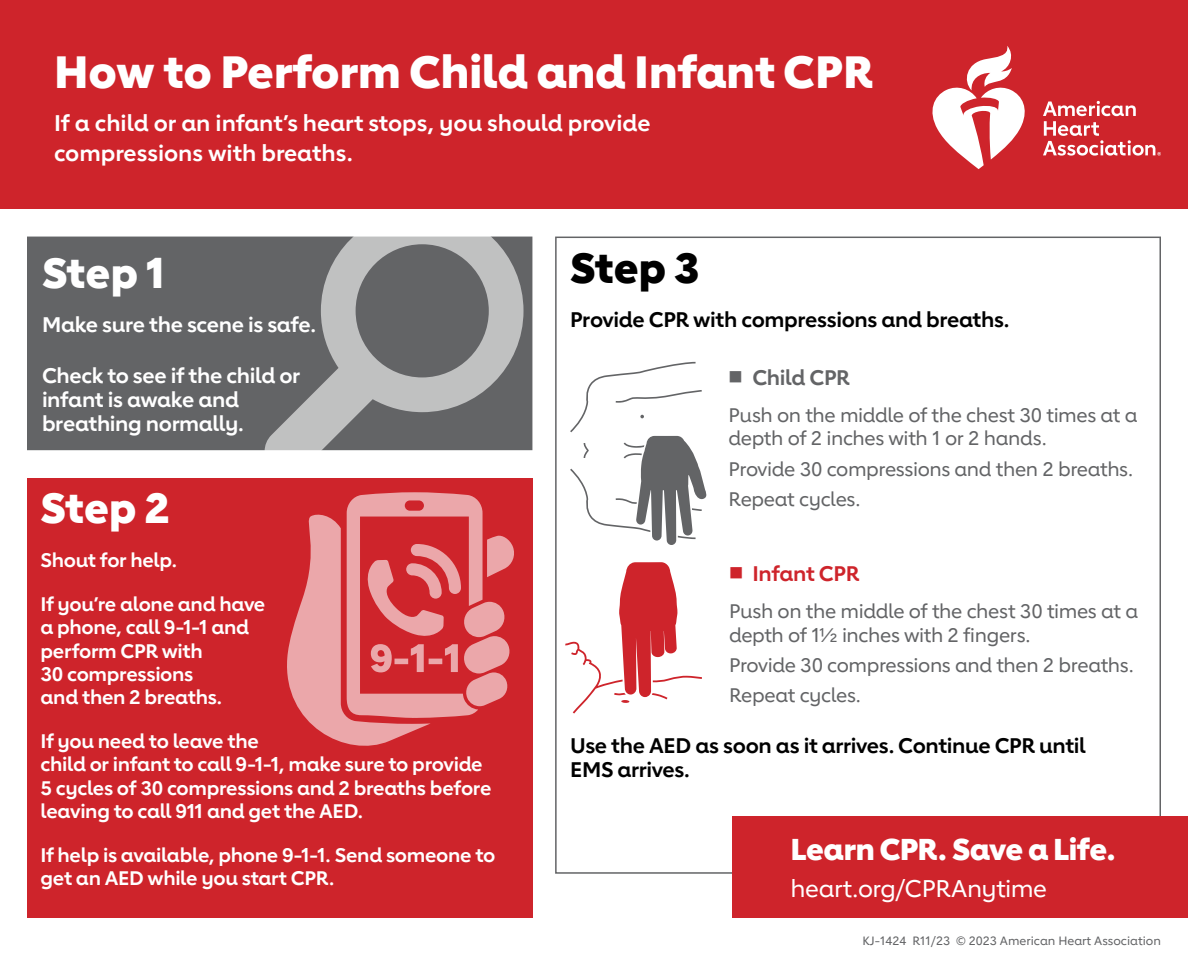
<style>
.page{position:relative;width:1188px;height:972px;background:#fff}
.page>*{position:absolute;margin:0;border:0;box-sizing:border-box;transform-origin:0 0}
.Title__H1{font:800 45px "Lub Dub";color:#fff}
.Steps__H2{font:800 42px "Lub Dub";color:#fff}
.Steps__H2-2{font:800 42px "Lub Dub";color:#000}
.CTA_Text__P{font:800 30px "Lub Dub";letter-spacing:-.015em;color:#fff}
.CTA_URL__P{font:500 24px "Lub Dub";letter-spacing:-.02em;color:#fff}
.Subhead__P{font:700 22.5px/30px "Lub Dub";color:#fff}
.Large_Text__P{font:700 21px/24px "Lub Dub";letter-spacing:-.02em;color:#000}
.Large_Text__P-2{font:700 21px/24px "Lub Dub";letter-spacing:-.015em;color:#fff}
.Bulleted_Head__Red__P{font:700 21px "Lub Dub";letter-spacing:-.02em;color:#ce242b}
.Bulleted_Head__Grey__P{font:700 21px "Lub Dub";letter-spacing:-.025em;color:#636466}
.Large_Text__P-3{font:700 19.5px/23.4px "Lub Dub";letter-spacing:-.015em;color:#fff}
.Text__P{font:500 19.5px/23.4px "Lub Dub";letter-spacing:-.02em;color:#636466}
.t1{font:500 12px "Lub Dub";color:#636466}
.s1{font-family:"Aktiv Grotesk";font-size:24px}
</style>
<div class="page">
<div style="left:0;top:0;width:1188px;height:209px;background:#ce242b"></div>
<svg style="left:1043px;top:101px;width:118px;height:55px"></svg>
<svg style="left:932px;top:46px;width:93px;height:123px"></svg>
<div style="left:28px;top:237px;width:504px;height:212px;background:#636466"></div>
<div style="left:27px;top:237px;width:505px;height:213px;border:2px solid #636466"></div>
<div style="left:27px;top:478px;width:505px;height:440px;background:#ce242b"></div>
<svg style="left:265px;top:237px;width:259px;height:213px"></svg>
<svg style="left:287px;top:492px;width:227px;height:254px"></svg>
<svg style="left:570px;top:362px;width:137px;height:183px"></svg>
<svg style="left:565px;top:562px;width:137px;height:152px"></svg>
<div style="left:732px;top:816px;width:456px;height:102px;background:#ce242b"></div>
<h1 class="Title__H1" style="left:54px;top:44px;width:821px">How to Perform Child and Infant CPR</h1>
<p class="Subhead__P" style="left:54px;top:108px;width:598px">If a child or an infant’s heart stops, you should provide compressions with breaths.</p>
<h2 class="Steps__H2" style="left:42px;top:247px;width:124px">Step 1</h2>
<p class="Large_Text__P-2" style="left:42px;top:312px;width:276px">Make sure the scene is safe.</p>
<p class="Large_Text__P-2" style="left:42px;top:363px;width:260px">Check to see if the child or infant is awake and breathing normally.</p>
<h2 class="Steps__H2" style="left:40px;top:483px;width:131px">Step 2</h2>
<p class="Large_Text__P-3" style="left:40px;top:548px;width:138px">Shout for help.</p>
<p class="Large_Text__P-3" style="left:40px;top:592px;width:226px">If you’re alone and have a phone, call 9-1-1 and perform CPR with<br>30 compressions<br>and then 2 breaths.</p>
<p class="Large_Text__P-3" style="left:40px;top:729px;width:453px">If you need to leave the<br>child or infant to call 9-1-1, make sure to provide 5 cycles of 30 compressions and 2 breaths before leaving to call 911 and get the AED.</p>
<p class="Large_Text__P-3" style="left:40px;top:843px;width:456px">If help is available, phone 9-1-1. Send someone to get an AED while you start CPR.</p>
<h2 class="Steps__H2-2" style="left:570px;top:243px;width:131px">Step 3</h2>
<p class="Large_Text__P" style="left:570px;top:308px;width:441px">Provide CPR with compressions and breaths.</p>
<p class="Bulleted_Head__Grey__P" style="left:729px;top:365px;width:123px"><span class="s1">■</span> Child CPR</p>
<p class="Text__P" style="left:729px;top:403px;width:411px">Push on the middle of the chest 30 times at a depth of 2 inches with 1 or 2 hands.</p>
<p class="Text__P" style="left:729px;top:457px;width:407px">Provide 30 compressions and then 2 breaths.</p>
<p class="Text__P" style="left:729px;top:488px;width:134px">Repeat cycles.</p>
<p class="Bulleted_Head__Red__P" style="left:729px;top:561px;width:132px"><span class="s1">■</span> Infant CPR</p>
<p class="Text__P" style="left:729px;top:599px;width:411px">Push on the middle of the chest 30 times at a depth of 1½ inches with 2 fingers.</p>
<p class="Text__P" style="left:729px;top:653px;width:407px">Provide 30 compressions and then 2 breaths.</p>
<p class="Text__P" style="left:729px;top:683px;width:134px">Repeat cycles.</p>
<p class="Large_Text__P" style="left:570px;top:733px;width:517px">Use the AED as soon as it arrives. Continue CPR until<br>EMS arrives.</p>
<p class="CTA_Text__P" style="left:791px;top:831px;width:327px">Learn CPR. Save a Life.</p>
<p class="CTA_URL__P" style="left:791px;top:875px;width:258px">heart.org/CPRAnytime</p>
<p class="t1" style="left:863px;top:934px;width:300px">KJ-1424 R11/23 © 2023 American Heart Association</p>
</div>
